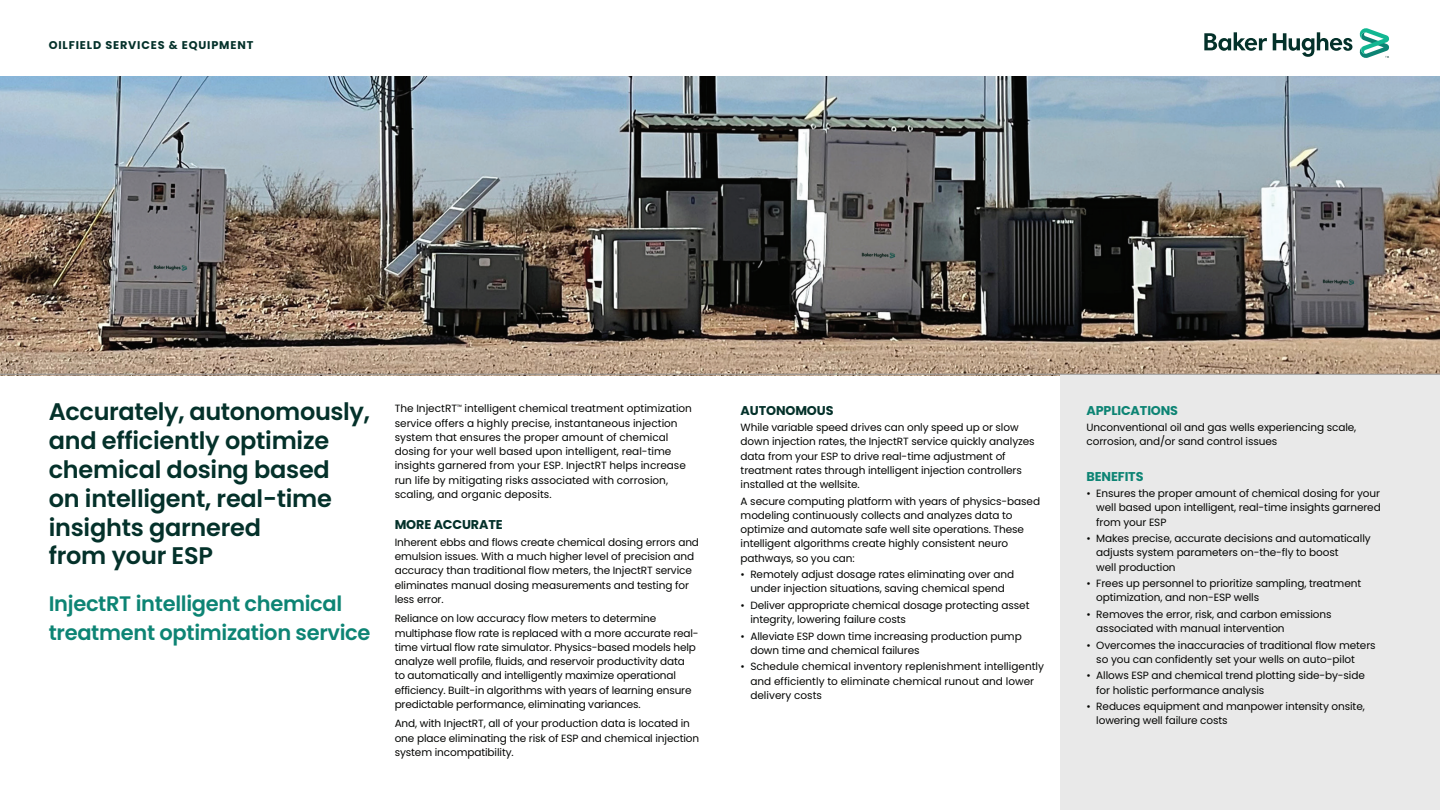
<style>
.page{position:relative;width:1440px;height:810px;background:#fff}
.page>*{position:absolute;margin:0;border:0;box-sizing:border-box;transform-origin:0 0}
.t1{font:600 24px/28.8px "Poppins";letter-spacing:-.01em;color:#04312a}
.t2{font:600 21px/29.2px "Poppins";letter-spacing:-.015em;color:#0d8474}
.t3{font:700 12.75px "Poppins";letter-spacing:-.01em;color:#04312a}
.t4{font:700 12.75px "Poppins";letter-spacing:-.01em;color:#0d8474}
.t5{font:700 11.25px "Poppins";letter-spacing:.075em;color:#04312a}
.t6{font:10.5px/14.2px "Poppins";letter-spacing:-.01em;color:#040503}
</style>
<div class="page">
<img style="left:0;top:76px;width:1440px;height:298px">
<div style="left:1060px;top:375px;width:380px;height:435px;background:#e9e9e9"></div>
<svg style="left:1204px;top:28px;width:185px;height:30px"></svg>
<hr style="left:0;top:374px;width:1440px;height:1px;background:#959595">
<p class="t5" style="left:49px;top:38px;width:206px">OILFIELD SERVICES &amp; EQUIPMENT</p>
<h1 class="t1" style="left:49px;top:398px;width:323px">Accurately, autonomously, and efficiently optimize chemical dosing based<br>on intelligent, real-time insights garnered<br>from your ESP</h1>
<h2 class="t2" style="left:49px;top:589px;width:323px">InjectRT intelligent chemical treatment optimization service</h2>
<p class="t6" style="left:395px;top:402px;width:299px">The InjectRT<sup>™</sup> intelligent chemical treatment optimization service offers a highly precise, instantaneous injection system that ensures the proper amount of chemical dosing for your well based upon intelligent, real-time insights garnered from your ESP. InjectRT helps increase run life by mitigating risks associated with corrosion, scaling, and organic deposits.</p>
<p class="t3" style="left:395px;top:517px;width:110px">MORE ACCURATE</p>
<p class="t6" style="left:395px;top:535px;width:306px">Inherent ebbs and flows create chemical dosing errors and emulsion issues. With a much higher level of precision and accuracy than traditional flow meters, the InjectRT service eliminates manual dosing measurements and testing for less error.</p>
<p class="t6" style="left:395px;top:612px;width:306px">Reliance on low accuracy flow meters to determine multiphase flow rate is replaced with a more accurate real&shy;time virtual flow rate simulator. Physics-based models help analyze well profile, fluids, and reservoir productivity data<br>to automatically and intelligently maximize operational efficiency. Built-in algorithms with years of learning ensure predictable performance, eliminating variances.</p>
<p class="t6" style="left:395px;top:717px;width:306px">And, with InjectRT, all of your production data is located in one place eliminating the risk of ESP and chemical injection system incompatibility.</p>
<p class="t3" style="left:741px;top:403px;width:94px">AUTONOMOUS</p>
<p class="t6" style="left:741px;top:420px;width:296px">While variable speed drives can only speed up or slow down injection rates, the InjectRT service quickly analyzes data from your ESP to drive real-time adjustment of treatment rates through intelligent injection controllers installed at the wellsite.</p>
<p class="t6" style="left:741px;top:494px;width:301px">A secure computing platform with years of physics-based modeling continuously collects and analyzes data to optimize and automate safe well site operations. These intelligent algorithms create highly consistent neuro pathways, so you can:</p>
<p class="t6" style="left:741px;top:567px;width:275px;text-align:center">• Remotely adjust dosage rates eliminating over and under injection situations, saving chemical spend</p>
<p class="t6" style="left:750px;top:598px;width:281px;text-indent:-10px">• Deliver appropriate chemical dosage protecting asset integrity, lowering failure costs</p>
<p class="t6" style="left:750px;top:629px;width:273px;text-indent:-10px">• Alleviate ESP down time increasing production pump down time and chemical failures</p>
<p class="t6" style="left:750px;top:660px;width:295px;text-indent:-10px">• Schedule chemical inventory replenishment intelligently and efficiently to eliminate chemical runout and lower delivery costs</p>
<p class="t4" style="left:1087px;top:403px;width:93px">APPLICATIONS</p>
<p class="t6" style="left:1087px;top:420px;width:271px">Unconventional oil and gas wells experiencing scale, corrosion, and/or sand control issues</p>
<p class="t4" style="left:1087px;top:469px;width:59px">BENEFITS</p>
<p class="t6" style="left:1096px;top:486px;width:286px;text-align:justify;text-indent:-10px">• Ensures the proper amount of chemical dosing for your well based upon intelligent, real-time insights garnered from your ESP</p>
<p class="t6" style="left:1096px;top:531px;width:276px;text-indent:-10px">• Makes precise, accurate decisions and automatically adjusts system parameters on-the-fly to boost<br>well production</p>
<p class="t6" style="left:1096px;top:576px;width:266px;text-indent:-10px">• Frees up personnel to prioritize sampling, treatment optimization, and non-ESP wells</p>
<p class="t6" style="left:1096px;top:607px;width:237px;text-indent:-10px">• Removes the error, risk, and carbon emissions associated with manual intervention</p>
<p class="t6" style="left:1096px;top:638px;width:281px;text-indent:-10px">• Overcomes the inaccuracies of traditional flow meters so you can confidently set your wells on auto-pilot</p>
<p class="t6" style="left:1096px;top:669px;width:270px;text-indent:-10px">• Allows ESP and chemical trend plotting side-by-side for holistic performance analysis</p>
<p class="t6" style="left:1096px;top:699px;width:270px;text-indent:-10px">• Reduces equipment and manpower intensity onsite, lowering well failure costs</p>
</div>
